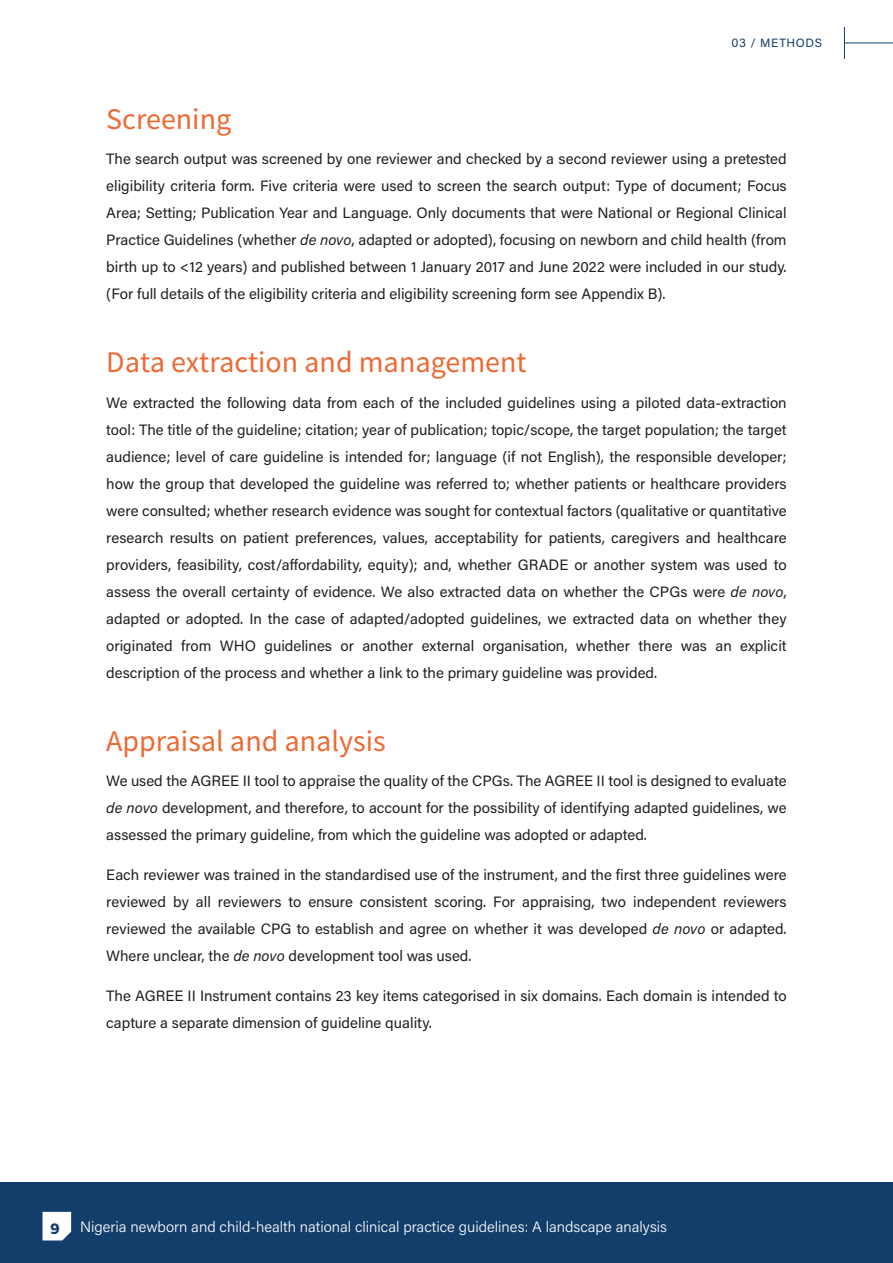
<style>
.page{position:relative;width:893px;height:1263px;background:#fff}
.page>*{position:absolute;margin:0;border:0;box-sizing:border-box;transform-origin:0 0}
.Heading_2{font:30px "Source Sans Pro";color:#ef6832}
.Body_Text{font:15px/27px "Acumin Pro";color:#231f20;text-align:justify}
.t1{font:300 15px "Acumin Pro";color:#fff}
.t2{font:700 15px "Montserrat";color:#133d6a}
.t3{font:12px "Acumin Pro";color:#133d6a}
.s1{font-style:italic}
</style>
<div class="page">
<div style="left:0;top:1182px;width:893px;height:81px;background:#133d6a"></div>
<hr style="left:844px;top:43px;width:49px;height:1px;background:#133d6a">
<hr style="left:844px;top:27px;width:1px;height:32px;background:#133d6a">
<svg style="left:43px;top:1212px;width:28px;height:28px"></svg>
<p class="t3" style="left:732px;top:35px;width:49px">03 / Methods</p>
<p class="Heading_2" style="left:106px;top:100px;width:126px">Screening</p>
<p class="Body_Text" style="left:106px;top:145px;width:682px">The search output was screened by one reviewer and checked by a second reviewer using a pretested eligibility criteria form. Five criteria were used to screen the search output: Type of document; Focus Area; Setting; Publication Year and Language. Only documents that were National or Regional Clinical Practice Guidelines (whether <span class="s1">de novo</span>, adapted or adopted), focusing on newborn and child health (from birth up to &lt;12 years) and published between 1 January 2017 and June 2022 were included in our study. (For full details of the eligibility criteria and eligibility screening form see Appendix B).</p>
<p class="Heading_2" style="left:106px;top:344px;width:422px">Data extraction and management</p>
<p class="Body_Text" style="left:106px;top:388px;width:682px">We extracted the following data from each of the included guidelines using a piloted data-extraction tool: The title of the guideline; citation; year of publication; topic/scope, the target population; the target audience; level of care guideline is intended for; language (if not English), the responsible developer; how the group that developed the guideline was referred to; whether patients or healthcare providers were consulted; whether research evidence was sought for contextual factors (qualitative or quantitative research results on patient preferences, values, acceptability for patients, caregivers and healthcare providers, feasibility, cost/affordability, equity); and, whether GRADE or another system was used to assess the overall certainty of evidence. We also extracted data on whether the CPGs were <span class="s1">de novo</span>, adapted or adopted. In the case of adapted/adopted guidelines, we extracted data on whether they originated from WHO guidelines or another external organisation, whether there was an explicit description of the process and whether a link to the primary guideline was provided.</p>
<p class="Heading_2" style="left:106px;top:722px;width:281px">Appraisal and analysis</p>
<p class="Body_Text" style="left:106px;top:767px;width:682px">We used the AGREE II tool to appraise the quality of the CPGs. The AGREE II tool is designed to evaluate <span class="s1">de novo</span> development, and therefore, to account for the possibility of identifying adapted guidelines, we assessed the primary guideline, from which the guideline was adopted or adapted.</p>
<p class="Body_Text" style="left:106px;top:861px;width:682px">Each reviewer was trained in the standardised use of the instrument, and the first three guidelines were reviewed by all reviewers to ensure consistent scoring. For appraising, two independent reviewers reviewed the available CPG to establish and agree on whether it was developed <span class="s1">de novo</span> or adapted.<br>Where unclear, the <span class="s1">de novo</span> development tool was used.</p>
<p class="Body_Text" style="left:106px;top:982px;width:682px">The AGREE II Instrument contains 23 key items categorised in six domains. Each domain is intended to capture a separate dimension of guideline quality.</p>
<p class="t2" style="left:51px;top:1219px;width:11px">9</p>
<p class="t1" style="left:80px;top:1216px;width:588px">Nigeria newborn and child-health national clinical practice guidelines: A landscape analysis</p>
</div>
